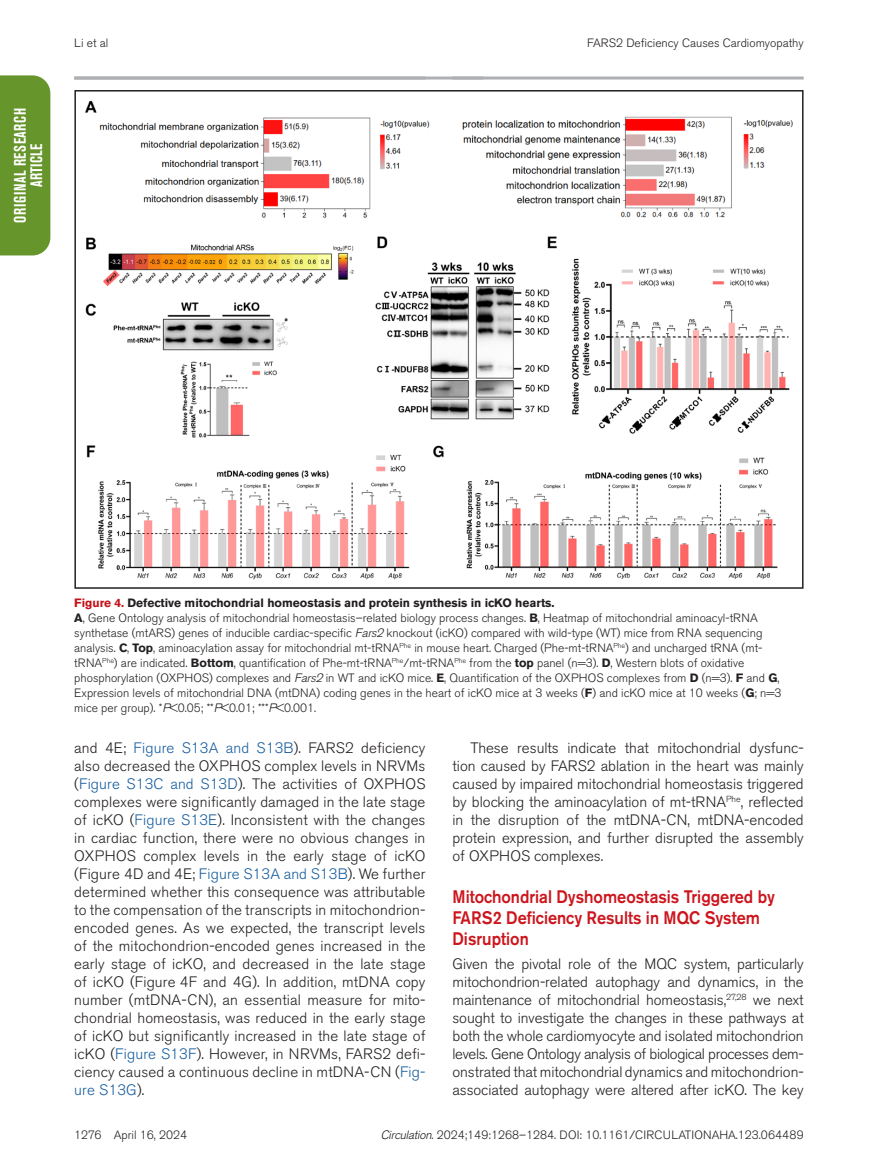
<style>
.page{position:relative;width:878px;height:1175px;background:#fff}
.page>*{position:absolute;margin:0;border:0;box-sizing:border-box;transform-origin:0 0}
.t1{font:500 18px/21px "Akzidenz Grotesk BE";color:#cd151d;scale:.9 1}
.t2{font:700 condensed 16.5px/16.5px "Akzidenz Grotesk BE";letter-spacing:.045em;color:#fff;text-align:center;scale:.9 1}
.t3{font:300 15px/18px "Akzidenz Grotesk BE";color:#231f20;text-align:justify}
.t4{font:300 12px/15px "Akzidenz Grotesk BE";color:#231f20}
.s1{font-weight:700;color:#c4121a}
.s2{font-weight:700}
.s3{font-family:"Akzidenz Grotesk";font-style:italic}
.s4{color:#175d9e}
</style>
<div class="page">
<div style="left:0;top:75px;width:50px;height:180px;background:#66952c"></div>
<svg style="left:483px;top:76px;width:320px;height:4px"></svg>
<hr style="left:74px;top:76px;width:409px;height:4px;background:#b9babe">
<img style="left:85px;top:100px;width:708px;height:480px">
<div style="left:74px;top:90px;width:729px;height:499px;border:2px solid #231f20"></div>
<p class="t2" style="left:12px;top:223px;width:128px;rotate:-90deg">ORIGINAL RESEARCH<br>ARTICLE</p>
<p class="t4" style="left:74px;top:36px;width:35px">Li et al</p>
<p class="t4" style="left:587px;top:36px;width:218px">FARS2 Deficiency Causes Cardiomyopathy</p>
<p class="t4" style="left:74px;top:595px;width:708px"><span class="s1">Figure 4.</span> <span class="s2">Defective mitochondrial homeostasis and protein synthesis in icKO hearts.<br>A</span>, Gene Ontology analysis of mitochondrial homeostasis–related biology process changes. <span class="s2">B</span>, Heatmap of mitochondrial aminoacyl-tRNA synthetase (mtARS) genes of inducible cardiac-specific <span class="s3">Fars2</span> knockout (icKO) compared with wild-type (WT) mice from RNA sequencing analysis. <span class="s2">C</span>, <span class="s2">Top</span>, aminoacylation assay for mitochondrial mt-tRNA<sup>Phe</sup> in mouse heart. Charged (Phe-mt-tRNA<sup>Phe</sup>) and uncharged tRNA (mt&shy;tRNA<sup>Phe</sup>) are indicated. <span class="s2">Bottom</span>, quantification of Phe-mt-tRNA<sup>Phe</sup>/mt-tRNA<sup>Phe</sup> from the <span class="s2">top</span> panel (n=3). <span class="s2">D</span>, Western blots of oxidative phosphorylation (OXPHOS) complexes and <span class="s3">Fars2</span> in WT and icKO mice. <span class="s2">E</span>, Quantification of the OXPHOS complexes from <span class="s2">D</span> (n=3). <span class="s2">F</span> and <span class="s2">G</span>, Expression levels of mitochondrial DNA (mtDNA) coding genes in the heart of icKO mice at 3 weeks (<span class="s2">F</span>) and icKO mice at 10 weeks (<span class="s2">G</span>; n=3 mice per group). *<span class="s3">P</span>&lt;0.05; **<span class="s3">P</span>&lt;0.01; ***<span class="s3">P</span>&lt;0.001.</p>
<p class="t3" style="left:74px;top:739px;width:353px">and 4E; <span class="s4">Figure S13A and S13B</span>). FARS2 deficiency also decreased the OXPHOS complex levels in NRVMs (<span class="s4">Figure S13C and S13D</span>). The activities of OXPHOS complexes were significantly damaged in the late stage of icKO (<span class="s4">Figure S13E</span>). Inconsistent with the changes in cardiac function, there were no obvious changes in OXPHOS complex levels in the early stage of icKO (Figure 4D and 4E; <span class="s4">Figure S13A and S13B</span>). We further determined whether this consequence was attributable to the compensation of the transcripts in mitochondrion&shy;encoded genes. As we expected, the transcript levels of the mitochondrion-encoded genes increased in the early stage of icKO, and decreased in the late stage of icKO (Figure 4F and 4G). In addition, mtDNA copy number (mtDNA-CN), an essential measure for mito&shy;chondrial homeostasis, was reduced in the early stage of icKO but significantly increased in the late stage of icKO (<span class="s4">Figure S13F</span>). However, in NRVMs, FARS2 defi&shy;ciency caused a continuous decline in mtDNA-CN (<span class="s4">Fig&shy;ure S13G</span>).</p>
<p class="t3" style="left:452px;top:739px;width:353px;text-indent:18px">These results indicate that mitochondrial dysfunc&shy;tion caused by FARS2 ablation in the heart was mainly caused by impaired mitochondrial homeostasis triggered by blocking the aminoacylation of mt-tRNA<sup>Phe</sup>, reflected in the disruption of the mtDNA-CN, mtDNA-encoded protein expression, and further disrupted the assembly of OXPHOS complexes.</p>
<p class="t1" style="left:452px;top:886px;width:360px">Mitochondrial Dyshomeostasis Triggered by<br>FARS2 Deficiency Results in MQC System<br>Disruption</p>
<p class="t3" style="left:452px;top:955px;width:353px">Given the pivotal role of the MQC system, particularly mitochondrion-related autophagy and dynamics, in the maintenance of mitochondrial homeostasis,<sup>27,28</sup> we next sought to investigate the changes in these pathways at both the whole cardiomyocyte and isolated mitochondrion levels. Gene Ontology analysis of biological processes dem&shy;onstrated that mitochondrial dynamics and mitochondrion&shy;associated autophagy were altered after icKO. The key</p>
<p class="t4" style="left:74px;top:1127px;width:114px">1276 April 16, 2024</p>
<p class="t4" style="left:381px;top:1127px;width:424px"><span class="s3">Circulation</span>. 2024;149:1268–1284. DOI: 10.1161/CIRCULATIONAHA.123.064489</p>
</div>
